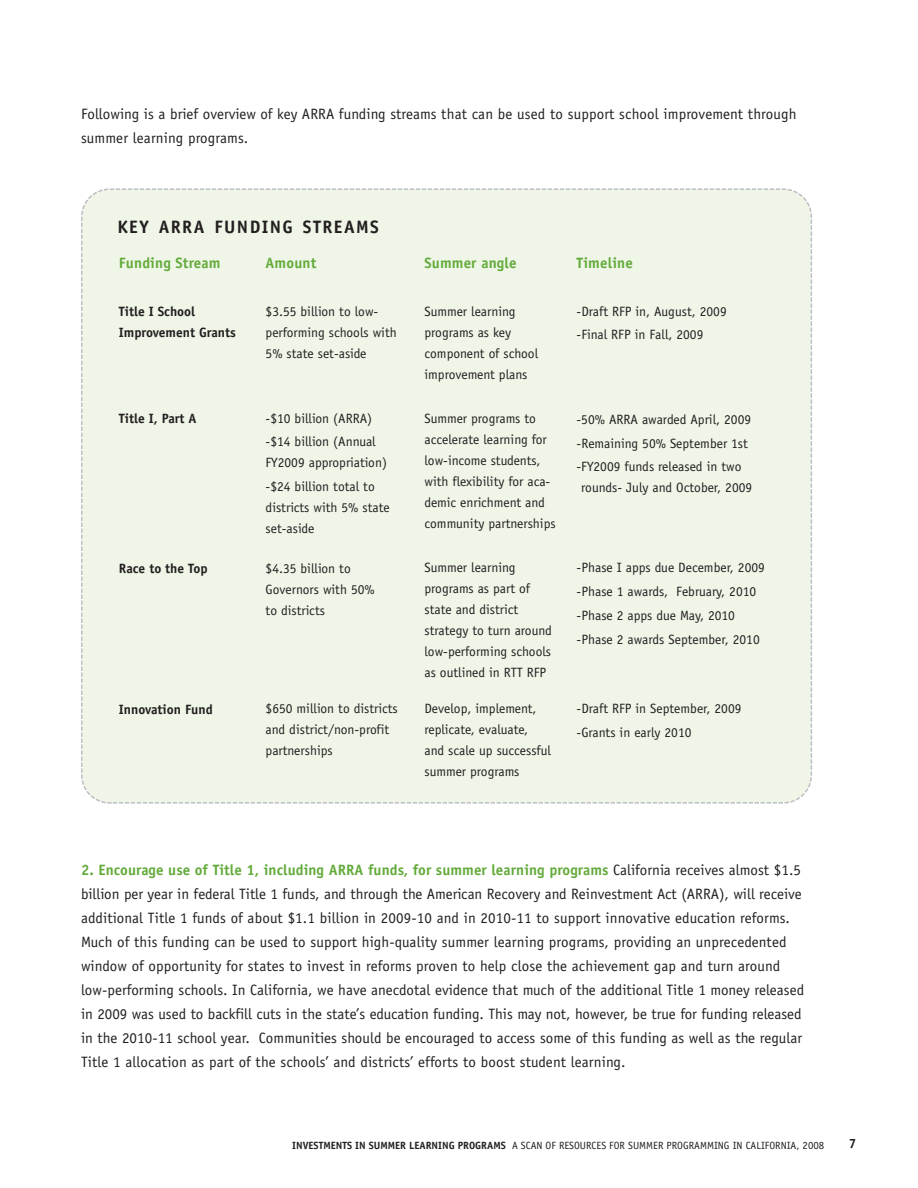
<style>
.page{position:relative;width:918px;height:1188px;background:#fff}
.page>*{position:absolute;margin:0;border:0;box-sizing:border-box;transform-origin:0 0}
.t1{font:700 18px "Officina Sans";letter-spacing:.08em;color:#231f20}
.t2{font:15px/24px "Officina Sans";letter-spacing:.005em;color:#231f20}
.t3{font:700 15px "Officina Sans";letter-spacing:.01em;color:#64ab3c}
.t4{font:13.5px/21px "Officina Sans";color:#231f20}
.t5{font:700 13.5px/21px "Officina Sans";color:#231f20}
.t6{font:10.5px "Officina Sans";color:#231f20}
.s1{font-weight:700;color:#64ab3c}
.s2{font-weight:700}
.s3{font-size:10.8px}
</style>
<div class="page">
<div style="left:81px;top:188px;width:731px;height:616px;background:#eff6e8"></div>
<svg style="left:106px;top:801px;width:7px;height:3px"></svg>
<p class="t2" style="left:81px;top:103px;width:717px">Following is a brief overview of key ARRA funding streams that can be used to support school improvement through summer learning programs.</p>
<p class="t1" style="left:118px;top:220px;width:263px">KEY ARRA FUNDING STREAMS</p>
<p class="t3" style="left:119px;top:257px;width:103px">Funding Stream</p>
<p class="t5" style="left:119px;top:302px;width:118px">Title I School<br>Improvement Grants</p>
<p class="t3" style="left:266px;top:257px;width:52px">Amount</p>
<p class="t4" style="left:266px;top:302px;width:133px">$3.55 billion to low&shy;performing schools with<br>5% state set-aside</p>
<p class="t5" style="left:119px;top:409px;width:79px">Title I, Part A</p>
<p class="t5" style="left:119px;top:559px;width:90px">Race to the Top</p>
<p class="t5" style="left:119px;top:700px;width:95px">Innovation Fund</p>
<p class="t4" style="left:266px;top:407px;width:112px;line-height:23.7px">-$10 billion (ARRA) -$14 billion (Annual</p>
<p class="t4" style="left:266px;top:452px;width:123px;line-height:23.7px">FY2009 appropriation) -$24 billion total to</p>
<p class="t4" style="left:266px;top:498px;width:126px">districts with 5% state set-aside</p>
<p class="t4" style="left:266px;top:559px;width:111px">$4.35 billion to<br>Governors with 50% to districts</p>
<p class="t4" style="left:266px;top:699px;width:134px">$650 million to districts and district/non-profit partnerships</p>
<p class="t3" style="left:424px;top:257px;width:94px">Summer angle</p>
<p class="t4" style="left:424px;top:302px;width:115px">Summer learning programs as key component of school improvement plans</p>
<p class="t4" style="left:424px;top:409px;width:133px">Summer programs to accelerate learning for low-income students, with flexibility for aca&shy;demic enrichment and community partnerships</p>
<p class="t4" style="left:424px;top:558px;width:129px">Summer learning programs as part of state and district strategy to turn around low-performing schools as outlined in RTT RFP</p>
<p class="t4" style="left:424px;top:699px;width:128px">Develop, implement, replicate, evaluate, and scale up successful summer programs</p>
<p class="t3" style="left:577px;top:257px;width:58px">Timeline</p>
<p class="t4" style="left:577px;top:300px;width:152px;line-height:23.7px">-Draft RFP in, August, 2009 -Final RFP in Fall, 2009</p>
<p class="t4" style="left:577px;top:409px;width:176px;line-height:23.7px">-50% ARRA awarded April, 2009 -Remaining 50% September 1st -FY2009 funds released in two</p>
<p class="t4" style="left:581px;top:478px;width:172px">rounds- July and October, 2009</p>
<p class="t4" style="left:577px;top:557px;width:190px;line-height:23.7px">-Phase I apps due December, 2009 -Phase 1 awards, February, 2010 -Phase 2 apps due May, 2010 -Phase 2 awards September, 2010</p>
<p class="t4" style="left:577px;top:698px;width:166px;line-height:23.7px">-Draft RFP in September, 2009 -Grants in early 2010</p>
<p class="t2" style="left:81px;top:859px;width:725px"><span class="s1">2. Encourage use of Title 1, including ARRA funds, for summer learning programs</span> California receives almost $1.5 billion per year in federal Title 1 funds, and through the American Recovery and Reinvestment Act (ARRA), will receive additional Title 1 funds of about $1.1 billion in 2009-10 and in 2010-11 to support innovative education reforms.<br>Much of this funding can be used to support high-quality summer learning programs, providing an unprecedented window of opportunity for states to invest in reforms proven to help close the achievement gap and turn around low-performing schools. In California, we have anecdotal evidence that much of the additional Title 1 money released in 2009 was used to backfill cuts in the state’s education funding. This may not, however, be true for funding released in the 2010-11 school year. Communities should be encouraged to access some of this funding as well as the regular Title 1 allocation as part of the schools’ and districts’ efforts to boost student learning.</p>
<p class="t6" style="left:292px;top:1141px;width:534px"><span class="s2">INVESTMENTS IN SUMMER LEARNING PROGRAMS</span> A SCAN OF RESOURCES FOR SUMMER PROGRAMMING IN CALIFORNIA, <span class="s3">2008</span></p>
<p class="t5" style="left:849px;top:1134px;width:9px">7</p>
</div>
